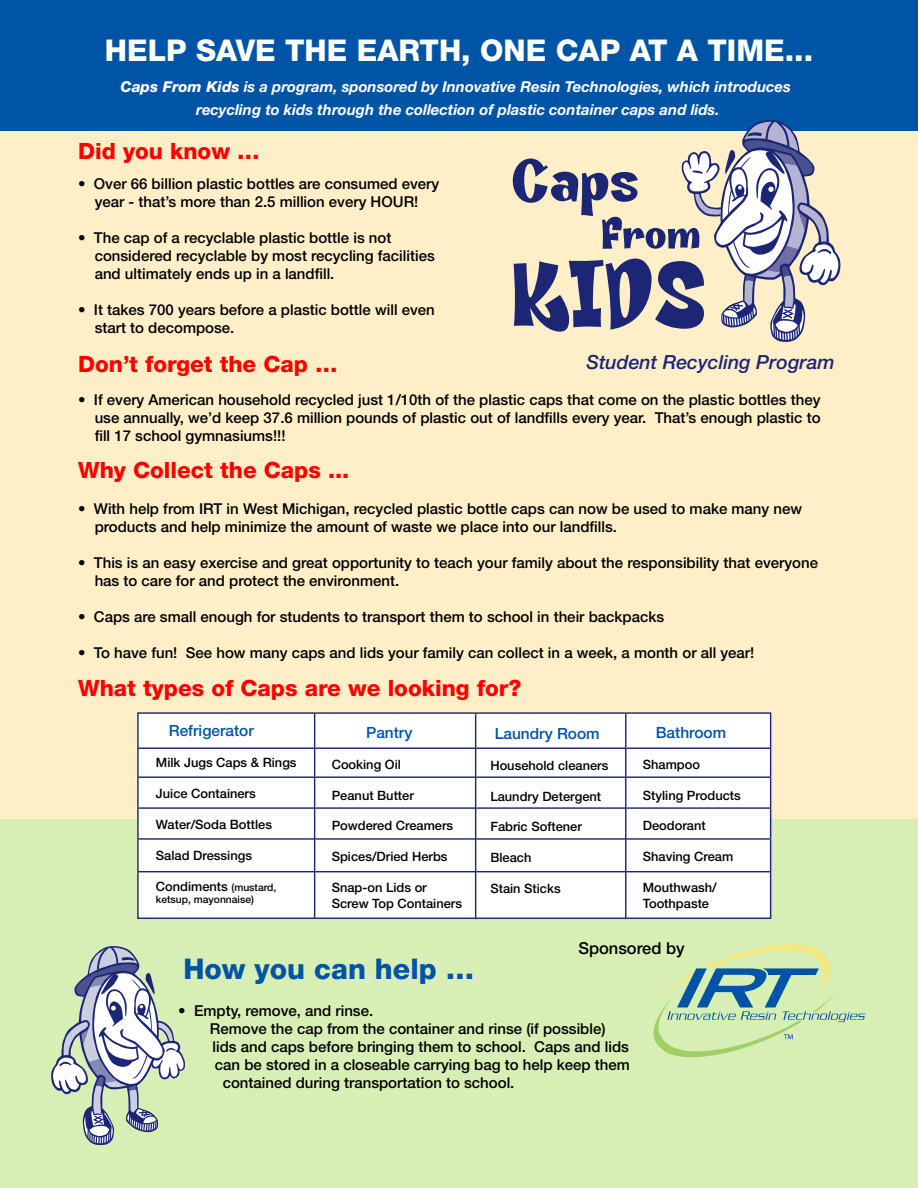
<style>
.page{position:relative;width:918px;height:1188px;background:#ffefc8}
.page>*{position:absolute;margin:0;border:0;box-sizing:border-box;transform-origin:0 0}
.t1{font:800 30px "Helvetica Neue";color:#fff}
.t2{font:800 28.5px "Helvetica Neue";color:#0054a5}
.t3{font:800 22.5px "Helvetica Neue";color:#f00}
.t4{font:italic 500 19.5px "Helvetica Neue";color:#1c2674}
.t5{font:500 16.5px "Helvetica Neue";color:#000}
.t6{font:500 15.45px "Helvetica Neue";color:#0054a5}
.t7{font:500 15px/18px "Helvetica Neue";color:#000}
.t8{font:italic 700 15px/22.5px "Helvetica Neue";color:#fff;text-align:center}
.t9{font:500 12.9px/15.5px "Helvetica Neue";color:#000}
.t10{font:500 10.35px "Helvetica Neue";color:#000}
.s1{font-weight:800}
.s2{font-size:10.35px}
</style>
<div class="page">
<div style="left:0;top:0;width:918px;height:130px;background:#0054a5"></div>
<svg style="left:513px;top:120px;width:328px;height:222px"></svg>
<div style="left:0;top:819px;width:918px;height:369px;background:#d7efb4"></div>
<svg style="left:51px;top:946px;width:134px;height:200px"></svg>
<div style="left:138px;top:713px;width:633px;height:205px;background:#fff"></div>
<div style="left:137px;top:712px;width:634px;height:207px;border:1px solid #1c2674"></div>
<hr style="left:137px;top:748px;width:633px;height:1px;background:#1c2674">
<hr style="left:138px;top:871px;width:633px;height:1px;background:#1c2674">
<hr style="left:138px;top:838px;width:633px;height:2px;background:#1c2674">
<hr style="left:138px;top:807px;width:633px;height:2px;background:#1c2674">
<hr style="left:138px;top:776px;width:633px;height:2px;background:#1c2674">
<hr style="left:314px;top:713px;width:1px;height:205px;background:#1c2674">
<hr style="left:475px;top:714px;width:1px;height:205px;background:#1c2674">
<hr style="left:625px;top:714px;width:1px;height:205px;background:#1c2674">
<svg style="left:649px;top:944px;width:216px;height:114px"></svg>
<h1 class="t1" style="left:105px;top:33px;width:710px">HELP SAVE THE EARTH, ONE CAP AT A TIME...</h1>
<p class="t8" style="left:121px;top:75px;width:672px"><span class="s1">Caps From Kids</span> is a program, sponsored by Innovative Resin Technologies, which introduces recycling to kids through the collection of plastic container caps and lids.</p>
<h3 class="t3" style="left:78px;top:137px;width:183px">Did you know …</h3>
<p class="t7" style="left:78px;top:174px;width:363px;text-align:center">• Over 66 billion plastic bottles are consumed every year - that’s more than 2.5 million every HOUR!</p>
<p class="t7" style="left:95px;top:228px;width:342px;text-indent:-17px">• The cap of a recyclable plastic bottle is not considered recyclable by most recycling facilities and ultimately ends up in a landfill.</p>
<p class="t7" style="left:95px;top:300px;width:342px;text-indent:-17px">• It takes 700 years before a plastic bottle will even start to decompose.</p>
<h3 class="t3" style="left:78px;top:351px;width:261px">Don’t forget the Cap …</h3>
<p class="t7" style="left:95px;top:390px;width:727px;text-align:justify;text-indent:-17px">• If every American household recycled just 1/10th of the plastic caps that come on the plastic bottles they use annually, we’d keep 37.6 million pounds of plastic out of landfills every year. That’s enough plastic to fill 17 school gymnasiums!!!</p>
<h3 class="t3" style="left:78px;top:457px;width:273px">Why Collect the Caps ...</h3>
<p class="t7" style="left:95px;top:500px;width:709px;text-indent:-17px">• With help from IRT in West Michigan, recycled plastic bottle caps can now be used to make many new products and help minimize the amount of waste we place into our landfills.</p>
<p class="t7" style="left:95px;top:554px;width:725px;text-indent:-17px">• This is an easy exercise and great opportunity to teach your family about the responsibility that everyone has to care for and protect the environment.</p>
<p class="t7" style="left:78px;top:608px;width:588px">• Caps are small enough for students to transport them to school in their backpacks</p>
<p class="t7" style="left:78px;top:644px;width:678px">• To have fun! See how many caps and lids your family can collect in a week, a month or all year!</p>
<h3 class="t3" style="left:78px;top:675px;width:445px">What types of Caps are we looking for?</h3>
<h3 class="t4" style="left:586px;top:351px;width:250px">Student Recycling Program</h3>
<p class="t6" style="left:169px;top:722px;width:87px">Refrigerator</p>
<p class="t9" style="left:156px;top:755px;width:142px">Milk Jugs Caps &amp; Rings</p>
<p class="t9" style="left:156px;top:786px;width:101px">Juice Containers</p>
<p class="t9" style="left:156px;top:817px;width:118px">Water/Soda Bottles</p>
<p class="t9" style="left:156px;top:847px;width:98px">Salad Dressings</p>
<p class="t9" style="left:156px;top:878px;width:122px">Condiments <span class="s2">(mustard,</span></p>
<p class="t10" style="left:156px;top:893px;width:100px">ketsup, mayonnaise)</p>
<p class="t6" style="left:366px;top:723px;width:48px">Pantry</p>
<p class="t9" style="left:332px;top:756px;width:71px">Cooking Oil</p>
<p class="t9" style="left:332px;top:787px;width:84px">Peanut Butter</p>
<p class="t9" style="left:332px;top:818px;width:123px">Powdered Creamers</p>
<p class="t9" style="left:332px;top:849px;width:117px">Spices/Dried Herbs</p>
<p class="t9" style="left:332px;top:880px;width:132px">Snap-on Lids or<br>Screw Top Containers</p>
<p class="t6" style="left:495px;top:724px;width:107px">Laundry Room</p>
<p class="t9" style="left:490px;top:757px;width:120px">Household cleaners</p>
<p class="t9" style="left:490px;top:788px;width:112px">Laundry Detergent</p>
<p class="t9" style="left:490px;top:819px;width:93px">Fabric Softener</p>
<p class="t9" style="left:490px;top:850px;width:43px">Bleach</p>
<p class="t9" style="left:490px;top:881px;width:72px">Stain Sticks</p>
<p class="t6" style="left:656px;top:723px;width:72px">Bathroom</p>
<p class="t9" style="left:643px;top:756px;width:59px">Shampoo</p>
<p class="t9" style="left:643px;top:787px;width:100px">Styling Products</p>
<p class="t9" style="left:643px;top:818px;width:64px">Deodorant</p>
<p class="t9" style="left:643px;top:849px;width:92px">Shaving Cream</p>
<p class="t9" style="left:643px;top:880px;width:75px">Mouthwash/<br>Toothpaste</p>
<p class="t5" style="left:578px;top:938px;width:108px">Sponsored by</p>
<h2 class="t2" style="left:183px;top:951px;width:292px">How you can help …</h2>
<p class="t7" style="left:178px;top:1002px;width:197px">• Empty, remove, and rinse.</p>
<p class="t7" style="left:210px;top:1020px;width:397px">Remove the cap from the container and rinse (if possible)</p>
<p class="t7" style="left:213px;top:1038px;width:418px">lids and caps before bringing them to school. Caps and lids</p>
<p class="t7" style="left:215px;top:1056px;width:416px">can be stored in a closeable carrying bag to help keep them</p>
<p class="t7" style="left:223px;top:1074px;width:293px">contained during transportation to school.</p>
</div>
